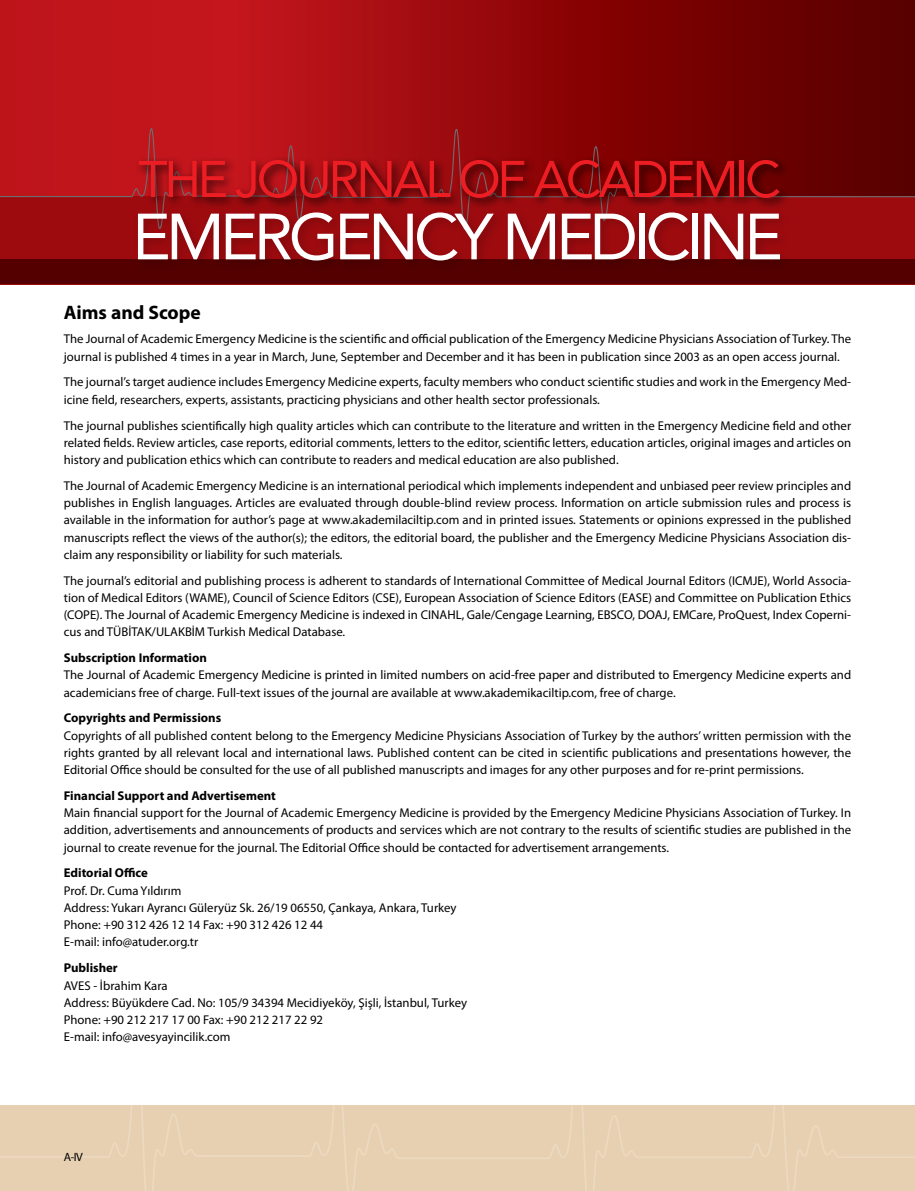
<style>
.page{position:relative;width:915px;height:1191px;background:#fff}
.page>*{position:absolute;margin:0;border:0;box-sizing:border-box;transform-origin:0 0}
.t1{font:64.5px "Avenir LT Std";letter-spacing:-.07em;color:#fff}
.t2{font:51px "Avenir LT Std";letter-spacing:-.065em;color:#ed1d24}
.t3{font:700 19.5px "Myriad Pro";color:#000}
.t4{font:12.75px/17.2px "Myriad Pro";color:#000;text-align:justify}
.t5{font:700 12.75px "Myriad Pro";color:#000}
.t6{font:12px "Myriad Pro";color:#000}
</style>
<div class="page">
<div style="left:0;top:1105px;width:914px;height:86px;background:#e7d0b1"></div>
<svg style="left:0;top:0;width:914px;height:128px"></svg>
<div style="left:0;top:196px;width:914px;height:89px;background:#9e0b0f"></div>
<div style="left:0;top:259px;width:914px;height:25px;background:#540000"></div>
<svg style="left:0;top:128px;width:914px;height:70px"></svg>
<div style="left:134px;top:156px;width:656px;height:54px;background:#000;opacity:.75"></div>
<div style="left:134px;top:209px;width:658px;height:64px;background:#000;opacity:.2"></div>
<p class="t2" style="left:138px;top:149px;width:644px">THE JOURNAL OF ACADEMIC</p>
<p class="t1" style="left:132px;top:198px;width:651px">EMERGENCY MEDICINE</p>
<p class="t3" style="left:64px;top:299px;width:138px">Aims and Scope</p>
<p class="t4" style="left:64px;top:330px;width:788px">The Journal of Academic Emergency Medicine is the scientific and official publication of the Emergency Medicine Physicians Association of Turkey. The journal is published 4 times in a year in March, June, September and December and it has been in publication since 2003 as an open access journal.</p>
<p class="t4" style="left:64px;top:373px;width:788px">The journal’s target audience includes Emergency Medicine experts, faculty members who conduct scientific studies and work in the Emergency Med&shy;icine field, researchers, experts, assistants, practicing physicians and other health sector professionals.</p>
<p class="t4" style="left:64px;top:416px;width:788px">The journal publishes scientifically high quality articles which can contribute to the literature and written in the Emergency Medicine field and other related fields. Review articles, case reports, editorial comments, letters to the editor, scientific letters, education articles, original images and articles on history and publication ethics which can contribute to readers and medical education are also published.</p>
<p class="t4" style="left:64px;top:477px;width:788px">The Journal of Academic Emergency Medicine is an international periodical which implements independent and unbiased peer review principles and publishes in English languages. Articles are evaluated through double-blind review process. Information on article submission rules and process is available in the information for author’s page at www.akademilaciltip.com and in printed issues. Statements or opinions expressed in the published manuscripts reflect the views of the author(s); the editors, the editorial board, the publisher and the Emergency Medicine Physicians Association dis&shy;claim any responsibility or liability for such materials.</p>
<p class="t4" style="left:64px;top:571px;width:788px">The journal’s editorial and publishing process is adherent to standards of International Committee of Medical Journal Editors (ICMJE), World Associa&shy;tion of Medical Editors (WAME), Council of Science Editors (CSE), European Association of Science Editors (EASE) and Committee on Publication Ethics (COPE). The Journal of Academic Emergency Medicine is indexed in CINAHL, Gale/Cengage Learning, EBSCO, DOAJ, EMCare, ProQuest, Index Coperni&shy;cus and TÜBİTAK/ULAKBİM Turkish Medical Database.</p>
<p class="t5" style="left:64px;top:649px;width:144px">Subscription Information</p>
<p class="t4" style="left:64px;top:666px;width:788px">The Journal of Academic Emergency Medicine is printed in limited numbers on acid-free paper and distributed to Emergency Medicine experts and academicians free of charge. Full-text issues of the journal are available at www.akademikaciltip.com, free of charge.</p>
<p class="t5" style="left:64px;top:710px;width:159px">Copyrights and Permissions</p>
<p class="t4" style="left:64px;top:726px;width:788px">Copyrights of all published content belong to the Emergency Medicine Physicians Association of Turkey by the authors’ written permission with the rights granted by all relevant local and international laws. Published content can be cited in scientific publications and presentations however, the Editorial Office should be consulted for the use of all published manuscripts and images for any other purposes and for re-print permissions.</p>
<p class="t5" style="left:64px;top:787px;width:213px">Financial Support and Advertisement</p>
<p class="t4" style="left:64px;top:804px;width:788px">Main financial support for the Journal of Academic Emergency Medicine is provided by the Emergency Medicine Physicians Association of Turkey. In addition, advertisements and announcements of products and services which are not contrary to the results of scientific studies are published in the journal to create revenue for the journal. The Editorial Office should be contacted for advertisement arrangements.</p>
<p class="t5" style="left:64px;top:865px;width:86px">Editorial Office</p>
<p class="t4" style="left:64px;top:881px;width:119px">Prof. Dr. Cuma Yıldırım</p>
<p class="t4" style="left:64px;top:899px;width:394px">Address: Yukarı Ayrancı Güleryüz Sk. 26/19 06550, Çankaya, Ankara, Turkey</p>
<p class="t4" style="left:64px;top:916px;width:261px">Phone: +90 312 426 12 14 Fax: +90 312 426 12 44</p>
<p class="t4" style="left:64px;top:933px;width:136px">E-mail: info@atuder.org.tr</p>
<p class="t5" style="left:64px;top:959px;width:55px">Publisher</p>
<p class="t4" style="left:64px;top:976px;width:105px">AVES - İbrahim Kara</p>
<p class="t4" style="left:64px;top:993px;width:404px">Address: Büyükdere Cad. No: 105/9 34394 Mecidiyeköy, Şişli, İstanbul, Turkey</p>
<p class="t4" style="left:64px;top:1011px;width:261px">Phone: +90 212 217 17 00 Fax: +90 212 217 22 92</p>
<p class="t4" style="left:64px;top:1028px;width:168px">E-mail: info@avesyayincilik.com</p>
<p class="t6" style="left:64px;top:1149px;width:21px">A-IV</p>
</div>
